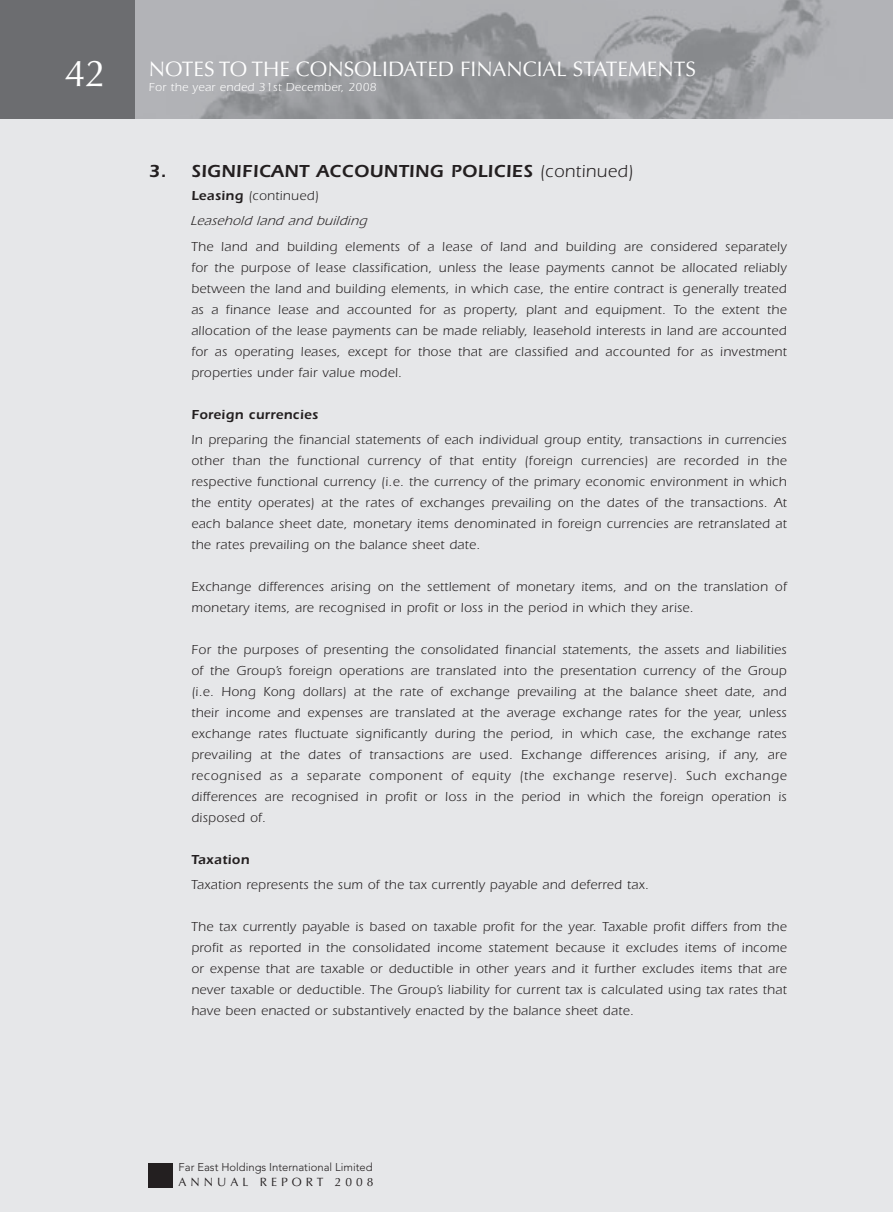
<style>
.page{position:relative;width:893px;height:1212px;background:#e6e7e9}
.page>*{position:absolute;margin:0;border:0;box-sizing:border-box;transform-origin:0 0}
.t1{font:21px "Optima LT Std";color:#fff}
.t2{font:600 18px "ITC Eras Std";letter-spacing:.03em;color:#231f20}
.t3{font:13.5px/21px "ITC Eras Std";letter-spacing:.03em;color:#231f20;text-align:justify}
.t4{font:italic 13.5px/25.2px "ITC Eras Std";color:#231f20}
.t5{font:600 13.5px "ITC Eras Std";letter-spacing:.03em;color:#231f20}
.t6{font:12px "ITC Eras Std";letter-spacing:.03em;color:#fff}
.t7{font:12px "Optima LT Std";letter-spacing:.33em;color:#231f20}
.t8{font:300 11.25px "Avenir LT Std";color:#231f20}
.s1{font-size:37.5px}
.s2{font-weight:400}
.s3{font-weight:600;font-style:normal}
.s4{font-style:normal}
</style>
<div class="page">
<div style="left:0;top:0;width:893px;height:119px;background:#b2b3b7"></div>
<div style="left:149px;top:1163px;width:24px;height:24px;background:#231f20"></div>
<img style="left:200px;top:0;width:629px;height:119px">
<div style="left:0;top:0;width:135px;height:119px;background:#6c6d70"></div>
<h1 class="t1" style="left:65px;top:61px;width:633px"><span class="s1">42</span> NOTES TO THE CONSOLIDATED FINANCIAL STATEMENTS</h1>
<p class="t6" style="left:149px;top:82px;width:229px">For the year ended 31st December, 2008</p>
<h2 class="t2" style="left:149px;top:164px;width:486px">3. SIGNIFICANT ACCOUNTING POLICIES <span class="s2">(continued)</span></h2>
<p class="t4" style="left:190px;top:185px;width:181px"><span class="s3">Leasing</span> <span class="s4">(continued)<br></span>Leasehold land and building</p>
<p class="t3" style="left:191px;top:237px;width:597px">The land and building elements of a lease of land and building are considered separately for the purpose of lease classification, unless the lease payments cannot be allocated reliably between the land and building elements, in which case, the entire contract is generally treated as a finance lease and accounted for as property, plant and equipment. To the extent the allocation of the lease payments can be made reliably, leasehold interests in land are accounted for as operating leases, except for those that are classified and accounted for as investment properties under fair value model.</p>
<p class="t5" style="left:191px;top:409px;width:128px">Foreign currencies</p>
<p class="t3" style="left:191px;top:430px;width:597px">In preparing the financial statements of each individual group entity, transactions in currencies other than the functional currency of that entity (foreign currencies) are recorded in the respective functional currency (i.e. the currency of the primary economic environment in which the entity operates) at the rates of exchanges prevailing on the dates of the transactions. At each balance sheet date, monetary items denominated in foreign currencies are retranslated at the rates prevailing on the balance sheet date.</p>
<p class="t3" style="left:191px;top:577px;width:597px">Exchange differences arising on the settlement of monetary items, and on the translation of monetary items, are recognised in profit or loss in the period in which they arise.</p>
<p class="t3" style="left:191px;top:640px;width:597px">For the purposes of presenting the consolidated financial statements, the assets and liabilities of the Group’s foreign operations are translated into the presentation currency of the Group (i.e. Hong Kong dollars) at the rate of exchange prevailing at the balance sheet date, and their income and expenses are translated at the average exchange rates for the year, unless exchange rates fluctuate significantly during the period, in which case, the exchange rates prevailing at the dates of transactions are used. Exchange differences arising, if any, are recognised as a separate component of equity (the exchange reserve). Such exchange differences are recognised in profit or loss in the period in which the foreign operation is disposed of.</p>
<p class="t5" style="left:191px;top:854px;width:60px">Taxation</p>
<p class="t3" style="left:191px;top:876px;width:459px">Taxation represents the sum of the tax currently payable and deferred tax.</p>
<p class="t3" style="left:191px;top:918px;width:597px">The tax currently payable is based on taxable profit for the year. Taxable profit differs from the profit as reported in the consolidated income statement because it excludes items of income or expense that are taxable or deductible in other years and it further excludes items that are never taxable or deductible. The Group’s liability for current tax is calculated using tax rates that have been enacted or substantively enacted by the balance sheet date.</p>
<p class="t8" style="left:179px;top:1161px;width:196px">Far East Holdings International Limited</p>
<p class="t7" style="left:179px;top:1178px;width:196px">ANNUAL REPORT 2008</p>
</div>
